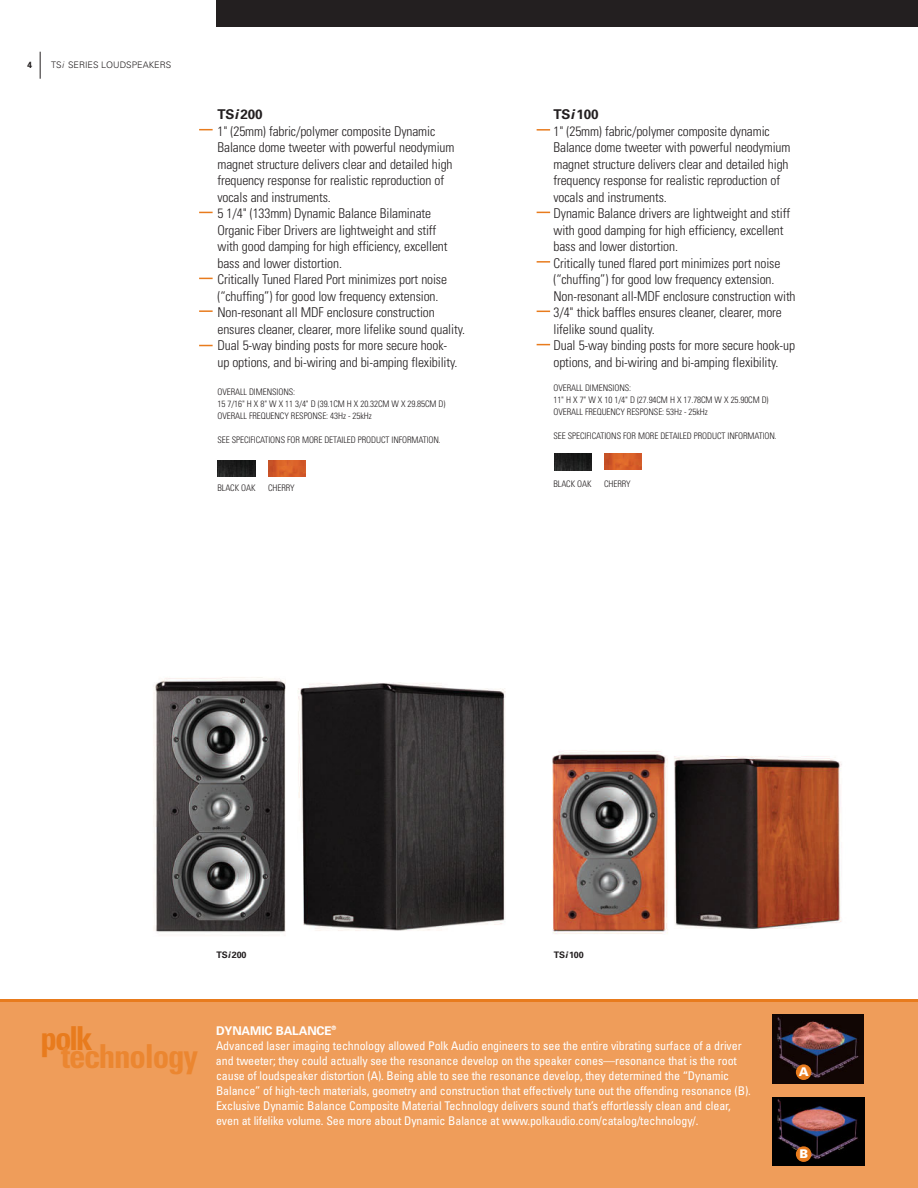
<style>
.page{position:relative;width:918px;height:1188px;background:#fff}
.page>*{position:absolute;margin:0;border:0;box-sizing:border-box;transform-origin:0 0}
.t1{font:700 condensed 33px "Univers";letter-spacing:-.035em;color:#eb8630}
.t2{font:700 condensed 33px "Univers";color:#e87b1d}
.t3{font:300 condensed 13.5px/16.5px "Univers";letter-spacing:-.01em;color:#231f20}
.t4{font:condensed 12px/15px "Univers";letter-spacing:-.01em;color:#fff}
.t5{font:900 12px "Univers";color:#fff}
.t6{font:300 condensed 9px/12px "Univers";letter-spacing:-.01em;color:#231f20}
.t7{font:300 9px "Univers";color:#231f20}
.t8{font:700 9px "Univers";letter-spacing:-.01em;color:#231f20}
.s1{font-style:italic}
.s2{font-weight:700;font-stretch:normal}
.s3{font-weight:700;font-style:italic;font-stretch:normal}
</style>
<div class="page">
<div style="left:0;top:999px;width:918px;height:189px;background:#ef9d5a"></div>
<div style="left:216px;top:0;width:702px;height:27px;background:#231f20"></div>
<img style="left:772px;top:1097px;width:92px;height:69px">
<div style="left:796px;top:1146px;width:15px;height:16px;background:#e87b1d;border-radius:50%"></div>
<img style="left:772px;top:1015px;width:92px;height:69px">
<div style="left:796px;top:1064px;width:15px;height:16px;background:#e87b1d;border-radius:50%"></div>
<svg style="left:40px;top:52px;width:1px;height:27px"></svg>
<svg style="left:199px;top:129px;width:14px;height:1px"></svg>
<svg style="left:199px;top:212px;width:14px;height:1px"></svg>
<svg style="left:199px;top:345px;width:14px;height:1px"></svg>
<svg style="left:199px;top:310px;width:14px;height:2px"></svg>
<svg style="left:199px;top:278px;width:14px;height:1px"></svg>
<svg style="left:537px;top:129px;width:13px;height:2px"></svg>
<svg style="left:537px;top:212px;width:13px;height:1px"></svg>
<svg style="left:537px;top:344px;width:13px;height:1px"></svg>
<svg style="left:537px;top:311px;width:13px;height:1px"></svg>
<svg style="left:537px;top:261px;width:13px;height:2px"></svg>
<img style="left:218px;top:460px;width:37px;height:16px">
<img style="left:269px;top:460px;width:37px;height:16px">
<img style="left:554px;top:454px;width:38px;height:16px">
<img style="left:604px;top:454px;width:37px;height:16px">
<img style="left:153px;top:677px;width:353px;height:256px">
<img style="left:552px;top:750px;width:290px;height:184px">
<p class="t8" style="left:27px;top:61px;width:7px">4</p>
<p class="t7" style="left:51px;top:61px;width:121px">TS<span class="s1">i</span> SERIES LOUDSPEAKERS</p>
<p class="t3" style="left:218px;top:108px;width:249px"><span class="s2">TS</span><span class="s3">i</span> <span class="s2">200<br></span>1" (25mm) fabric/polymer composite Dynamic Balance dome tweeter with powerful neodymium magnet structure delivers clear and detailed high frequency response for realistic reproduction of vocals and instruments.<br>5 1/4" (133mm) Dynamic Balance Bilaminate Organic Fiber Drivers are lightweight and stiff<br>with good damping for high efficiency, excellent bass and lower distortion.<br>Critically Tuned Flared Port minimizes port noise (“chuffing”) for good low frequency extension.<br>Non-resonant all MDF enclosure construction ensures cleaner, clearer, more lifelike sound quality.<br>Dual 5-way binding posts for more secure hook-<br>up options, and bi-wiring and bi-amping flexibility.</p>
<p class="t6" style="left:218px;top:387px;width:230px">OVERALL DIMENSIONS:<br>15 7/16" H X 8" W X 11 3/4" D (39.1CM H X 20.32CM W X 29.85CM D)<br>OVERALL FREQUENCY RESPONSE: 43Hz - 25kHz</p>
<p class="t6" style="left:218px;top:435px;width:225px">SEE SPECIFICATIONS FOR MORE DETAILED PRODUCT INFORMATION.</p>
<p class="t6" style="left:217px;top:483px;width:40px">BLACK OAK</p>
<p class="t6" style="left:268px;top:483px;width:28px">CHERRY</p>
<p class="t3" style="left:554px;top:108px;width:244px"><span class="s2">TS</span><span class="s3">i</span> <span class="s2">100<br></span>1" (25mm) fabric/polymer composite dynamic Balance dome tweeter with powerful neodymium magnet structure delivers clear and detailed high frequency response for realistic reproduction of vocals and instruments.<br>Dynamic Balance drivers are lightweight and stiff with good damping for high efficiency, excellent bass and lower distortion.<br>Critically tuned flared port minimizes port noise (“chuffing”) for good low frequency extension.<br>Non-resonant all-MDF enclosure construction with 3/4" thick baffles ensures cleaner, clearer, more lifelike sound quality.<br>Dual 5-way binding posts for more secure hook-up options, and bi-wiring and bi-amping flexibility.</p>
<p class="t6" style="left:554px;top:382px;width:217px">OVERALL DIMENSIONS:<br>11" H X 7" W X 10 1/4" D (27.94CM H X 17.78CM W X 25.90CM D)<br>OVERALL FREQUENCY RESPONSE: 53Hz - 25kHz</p>
<p class="t6" style="left:554px;top:430px;width:225px">SEE SPECIFICATIONS FOR MORE DETAILED PRODUCT INFORMATION.</p>
<p class="t6" style="left:554px;top:478px;width:40px">BLACK OAK</p>
<p class="t6" style="left:604px;top:478px;width:28px">CHERRY</p>
<p class="t8" style="left:216px;top:951px;width:32px">TS<span class="s1">i</span> 200</p>
<p class="t8" style="left:554px;top:951px;width:32px">TS<span class="s1">i</span> 100</p>
<h1 class="t2" style="left:40px;top:1026px;width:54px">polk</h1>
<h1 class="t1" style="left:61px;top:1044px;width:138px">technology</h1>
<p class="t4" style="left:216px;top:1024px;width:536px"><span class="s2">DYNAMIC BALANCE</span><sup>®<br></sup>Advanced laser imaging technology allowed Polk Audio engineers to see the entire vibrating surface of a driver and tweeter; they could actually see the resonance develop on the speaker cones—resonance that is the root cause of loudspeaker distortion (A). Being able to see the resonance develop, they determined the “Dynamic Balance” of high-tech materials, geometry and construction that effectively tune out the offending resonance (B).<br>Exclusive Dynamic Balance Composite Material Technology delivers sound that’s effortlessly clean and clear, even at lifelike volume. See more about Dynamic Balance at www.polkaudio.com/catalog/technology/.</p>
<p class="t5" style="left:799px;top:1067px;width:11px">A</p>
<p class="t5" style="left:800px;top:1150px;width:10px">B</p>
</div>
